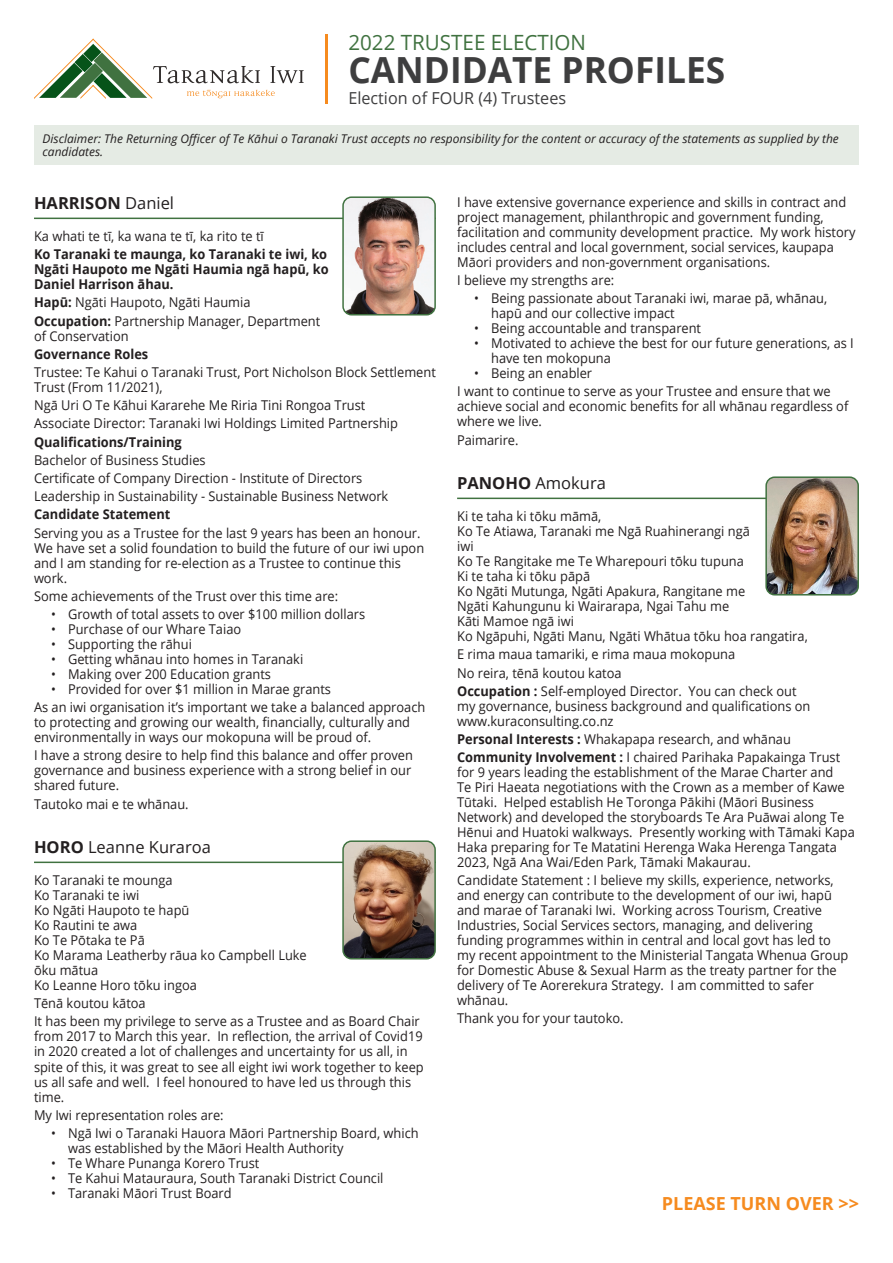
<style>
.page{position:relative;width:893px;height:1263px;background:#fff}
.page>*{position:absolute;margin:0;border:0;box-sizing:border-box;transform-origin:0 0}
.t1{font:700 36px "Open Sans";color:#3e3e3f}
.t2{font:21px "Open Sans";color:#407240}
.candidate_names{font:700 18px "Open Sans";color:#f68b1f}
.Candidate_name{font:16.5px "Open Sans";color:#231f20}
.t3{font:16.5px "Open Sans";color:#3e3e3f}
.Candidate_name-2{font:700 16.5px "Open Sans";color:#231f20}
.t4{font:13.5px/15px "Open Sans";color:#231f20;scale:.95 1}
.t5{font:700 13.5px/15px "Open Sans";color:#231f20;scale:.95 1}
.t6{font:italic 12px/13.5px "Open Sans";color:#231f20}
.s1{font-weight:400}
.s2{font-weight:700}
</style>
<div class="page">
<div style="left:34px;top:125px;width:825px;height:40px;background:#e5ebe4"></div>
<hr style="left:34px;top:218px;width:402px;height:1px;background:#407240">
<img style="left:343px;top:199px;width:92px;height:116px">
<div style="left:342px;top:196px;width:94px;height:119px;border:2px solid #407240;border-radius:9px"></div>
<hr style="left:34px;top:861px;width:402px;height:2px;background:#407240">
<img style="left:343px;top:843px;width:92px;height:116px">
<div style="left:342px;top:840px;width:94px;height:119px;border:2px solid #407240;border-radius:9px"></div>
<hr style="left:457px;top:498px;width:402px;height:1px;background:#407240">
<img style="left:766px;top:479px;width:92px;height:116px">
<div style="left:765px;top:476px;width:94px;height:119px;border:2px solid #407240;border-radius:9px"></div>
<svg style="left:34px;top:39px;width:270px;height:60px"></svg>
<hr style="left:325px;top:34px;width:2px;height:70px;background:#f68b1f">
<p class="t2" style="left:348px;top:28px;width:239px">2022 TRUSTEE ELECTION</p>
<p class="t1" style="left:348px;top:44px;width:378px">CANDIDATE PROFILES</p>
<p class="t3" style="left:348px;top:86px;width:219px">Election of FOUR (4) Trustees</p>
<p class="t6" style="left:43px;top:131px;width:798px">Disclaimer: The Returning Officer of Te Kāhui o Taranaki Trust accepts no responsibility for the content or accuracy of the statements as supplied by the candidates.</p>
<p class="Candidate_name-2" style="left:34px;top:191px;width:142px">HARRISON <span class="s1">Daniel</span></p>
<p class="t4" style="left:34px;top:228px;width:243px">Ka whati te tī, ka wana te tī, ka rito te tī</p>
<p class="t5" style="left:34px;top:247px;width:312px">Ko Taranaki te maunga, ko Taranaki te iwi, ko<br>Ngāti Haupoto me Ngāti Haumia ngā hapū, ko<br>Daniel Harrison āhau.</p>
<p class="t4" style="left:34px;top:295px;width:229px"><span class="s2">Hapū:</span> Ngāti Haupoto, Ngāti Haumia</p>
<p class="t4" style="left:34px;top:313px;width:303px"><span class="s2">Occupation:</span> Partnership Manager, Department of Conservation</p>
<p class="t5" style="left:34px;top:346px;width:122px">Governance Roles</p>
<p class="t4" style="left:34px;top:364px;width:424px">Trustee: Te Kahui o Taranaki Trust, Port Nicholson Block Settlement<br>Trust (From 11/2021),</p>
<p class="t4" style="left:34px;top:397px;width:350px">Ngā Uri O Te Kāhui Kararehe Me Riria Tini Rongoa Trust</p>
<p class="t4" style="left:34px;top:416px;width:385px">Associate Director: Taranaki Iwi Holdings Limited Partnership</p>
<p class="t5" style="left:34px;top:434px;width:157px">Qualifications/Training</p>
<p class="t4" style="left:34px;top:452px;width:182px">Bachelor of Business Studies</p>
<p class="t4" style="left:34px;top:470px;width:347px">Certificate of Company Direction - Institute of Directors</p>
<p class="t4" style="left:34px;top:488px;width:374px">Leadership in Sustainability - Sustainable Business Network</p>
<p class="t5" style="left:34px;top:507px;width:145px">Candidate Statement</p>
<p class="t4" style="left:34px;top:525px;width:412px">Serving you as a Trustee for the last 9 years has been an honour.<br>We have set a solid foundation to build the future of our iwi upon and I am standing for re-election as a Trustee to continue this work.</p>
<p class="t4" style="left:34px;top:588px;width:322px">Some achievements of the Trust over this time are:</p>
<p class="t4" style="left:51px;top:606px;width:332px">• Growth of total assets to over $100 million dollars</p>
<p class="t4" style="left:51px;top:621px;width:202px">• Purchase of our Whare Taiao</p>
<p class="t4" style="left:51px;top:636px;width:150px">• Supporting the rāhui</p>
<p class="t4" style="left:51px;top:651px;width:267px">• Getting whānau into homes in Taranaki</p>
<p class="t4" style="left:51px;top:666px;width:233px">• Making over 200 Education grants</p>
<p class="t4" style="left:51px;top:681px;width:296px">• Provided for over $1 million in Marae grants</p>
<p class="t4" style="left:34px;top:699px;width:413px">As an iwi organisation it’s important we take a balanced approach to protecting and growing our wealth, financially, culturally and environmentally in ways our mokopuna will be proud of.</p>
<p class="t4" style="left:34px;top:748px;width:400px">I have a strong desire to help find this balance and offer proven governance and business experience with a strong belief in our shared future.</p>
<p class="t4" style="left:34px;top:796px;width:164px">Tautoko mai e te whānau.</p>
<p class="Candidate_name" style="left:34px;top:836px;width:178px"><span class="s2">HORO</span> Leanne Kuraroa</p>
<p class="t4" style="left:34px;top:872px;width:147px">Ko Taranaki te mounga</p>
<p class="t4" style="left:34px;top:887px;width:112px">Ko Taranaki te iwi</p>
<p class="t4" style="left:34px;top:902px;width:165px">Ko Ngāti Haupoto te hapū</p>
<p class="t4" style="left:34px;top:917px;width:110px">Ko Rautini te awa</p>
<p class="t4" style="left:34px;top:932px;width:118px">Ko Te Pōtaka te Pā</p>
<p class="t4" style="left:34px;top:947px;width:289px">Ko Marama Leatherby rāua ko Campbell Luke ōku mātua</p>
<p class="t4" style="left:34px;top:977px;width:173px">Ko Leanne Horo tōku ingoa</p>
<p class="t4" style="left:34px;top:995px;width:119px">Tēnā koutou kātoa</p>
<p class="t4" style="left:34px;top:1014px;width:412px">It has been my privilege to serve as a Trustee and as Board Chair from 2017 to March this year. In reflection, the arrival of Covid19 in 2020 created a lot of challenges and uncertainty for us all, in spite of this, it was great to see all eight iwi work together to keep us all safe and well. I feel honoured to have led us through this time.</p>
<p class="t4" style="left:34px;top:1107px;width:201px">My Iwi representation roles are:</p>
<p class="t4" style="left:68px;top:1125px;width:371px;text-indent:-17px">• Ngā Iwi o Taranaki Hauora Māori Partnership Board, which was established by the Māori Health Authority</p>
<p class="t4" style="left:51px;top:1155px;width:221px">• Te Whare Punanga Korero Trust</p>
<p class="t4" style="left:51px;top:1170px;width:351px">• Te Kahui Matauraura, South Taranaki District Council</p>
<p class="t4" style="left:51px;top:1185px;width:192px">• Taranaki Māori Trust Board</p>
<p class="t4" style="left:457px;top:194px;width:421px">I have extensive governance experience and skills in contract and project management, philanthropic and government funding, facilitation and community development practice. My work history includes central and local government, social services, kaupapa Māori providers and non-government organisations.</p>
<p class="t4" style="left:457px;top:272px;width:167px">I believe my strengths are:</p>
<p class="t4" style="left:491px;top:290px;width:355px;text-indent:-17px">• Being passionate about Taranaki iwi, marae pā, whānau, hapū and our collective impact</p>
<p class="t4" style="left:474px;top:320px;width:240px">• Being accountable and transparent</p>
<p class="t4" style="left:491px;top:335px;width:383px;text-indent:-17px">• Motivated to achieve the best for our future generations, as I have ten mokopuna</p>
<p class="t4" style="left:474px;top:365px;width:126px">• Being an enabler</p>
<p class="t4" style="left:457px;top:384px;width:413px">I want to continue to serve as your Trustee and ensure that we achieve social and economic benefits for all whānau regardless of where we live.</p>
<p class="t4" style="left:457px;top:432px;width:66px">Paimarire.</p>
<p class="Candidate_name" style="left:457px;top:472px;width:150px"><span class="s2">PANOHO</span> Amokura</p>
<p class="t4" style="left:457px;top:508px;width:153px">Ki te taha ki tōku māmā,</p>
<p class="t4" style="left:457px;top:523px;width:310px">Ko Te Atiawa, Taranaki me Ngā Ruahinerangi ngā iwi</p>
<p class="t4" style="left:457px;top:553px;width:303px">Ko Te Rangitake me Te Wharepouri tōku tupuna</p>
<p class="t4" style="left:457px;top:568px;width:142px">Ki te taha ki tōku pāpā</p>
<p class="t4" style="left:457px;top:583px;width:305px">Ko Ngāti Mutunga, Ngāti Apakura, Rangitane me<br>Ngāti Kahungunu ki Wairarapa, Ngai Tahu me<br>Kāti Mamoe ngā iwi</p>
<p class="t4" style="left:457px;top:628px;width:371px">Ko Ngāpuhi, Ngāti Manu, Ngāti Whātua tōku hoa rangatira,</p>
<p class="t4" style="left:457px;top:646px;width:294px">E rima maua tamariki, e rima maua mokopuna</p>
<p class="t4" style="left:457px;top:665px;width:175px">No reira, tēnā koutou katoa</p>
<p class="t4" style="left:457px;top:683px;width:373px"><span class="s2">Occupation :</span> Self-employed Director. You can check out my governance, business background and qualifications on www.kuraconsulting.co.nz</p>
<p class="t4" style="left:457px;top:731px;width:353px"><span class="s2">Personal Interests :</span> Whakapapa research, and whānau</p>
<p class="t4" style="left:457px;top:749px;width:420px"><span class="s2">Community Involvement :</span> I chaired Parihaka Papakainga Trust for 9 years leading the establishment of the Marae Charter and<br>Te Piri Haeata negotiations with the Crown as a member of Kawe Tūtaki. Helped establish He Toronga Pākihi (Māori Business Network) and developed the storyboards Te Ara Puāwai along Te Hēnui and Huatoki walkways. Presently working with Tāmaki Kapa Haka preparing for Te Matatini Herenga Waka Herenga Tangata 2023, Ngā Ana Wai/Eden Park, Tāmaki Makaurau.</p>
<p class="t4" style="left:457px;top:872px;width:413px">Candidate Statement : I believe my skills, experience, networks, and energy can contribute to the development of our iwi, hapū and marae of Taranaki Iwi. Working across Tourism, Creative Industries, Social Services sectors, managing, and delivering funding programmes within in central and local govt has led to my recent appointment to the Ministerial Tangata Whenua Group for Domestic Abuse &amp; Sexual Harm as the treaty partner for the delivery of Te Aorerekura Strategy. I am committed to safer whānau.</p>
<p class="t4" style="left:457px;top:1011px;width:177px">Thank you for your tautoko.</p>
<p class="candidate_names" style="left:662px;top:1190px;width:199px">PLEASE TURN OVER &gt;&gt;</p>
</div>
